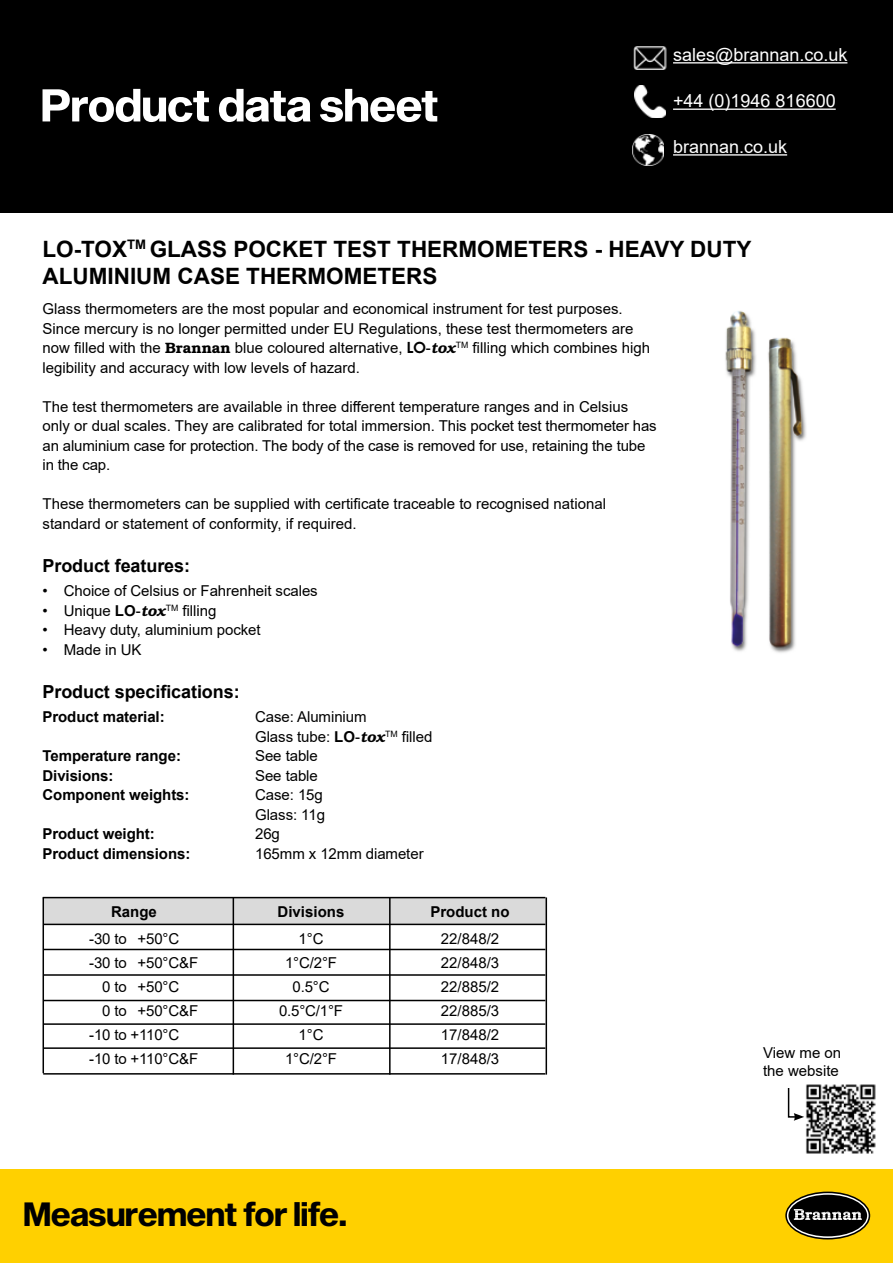
<style>
.page{position:relative;width:893px;height:1263px;background:#fff}
.page>*{position:absolute;margin:0;border:0;box-sizing:border-box;transform-origin:0 0}
.t1{font:33px "Sequel Sans Bold Disp";color:#000}
.t2{font:700 22.5px/27px "Arial";color:#000}
.t3{font:18px "Arial";color:#fff}
.t4{font:700 18px "Arial";letter-spacing:-.005em;color:#000}
.t5{font:15px/19.5px "Arial";color:#000}
.t6{font:700 15px "Arial";letter-spacing:-.005em;color:#000}
.s1{font-family:"Bookman";font-weight:600}
.s2{font-family:"Avant Garde";font-weight:600}
.s3{font-family:"Bookman";font-weight:600;font-style:italic}
.s4{font-weight:700}
</style>
<div class="page">
<div style="left:0;top:0;width:893px;height:213px;background:#000"></div>
<div style="left:0;top:1169px;width:893px;height:94px;background:#ffd000"></div>
<svg style="left:786px;top:1192px;width:83px;height:47px"></svg>
<div style="left:785px;top:1191px;width:85px;height:48px;border:2px solid #000;border-radius:50%"></div>
<div style="left:788px;top:1195px;width:79px;height:41px;background:#000;border-radius:50%"></div>
<svg style="left:794px;top:1209px;width:68px;height:11px"></svg>
<img style="left:633px;top:47px;width:34px;height:22px">
<hr style="left:673px;top:62px;width:174px;height:2px;background:#fff">
<img style="left:635px;top:86px;width:30px;height:32px">
<hr style="left:673px;top:109px;width:163px;height:1px;background:#fff">
<img style="left:633px;top:134px;width:31px;height:32px">
<hr style="left:673px;top:154px;width:114px;height:2px;background:#fff">
<svg style="left:43px;top:89px;width:394px;height:33px"></svg>
<img style="left:725px;top:311px;width:81px;height:342px">
<div style="left:43px;top:897px;width:503px;height:27px;background:#dadada"></div>
<hr style="left:43px;top:897px;width:502px;height:1px;background:#000">
<hr style="left:43px;top:924px;width:502px;height:1px;background:#000">
<hr style="left:43px;top:949px;width:502px;height:1px;background:#000">
<hr style="left:43px;top:974px;width:502px;height:2px;background:#000">
<hr style="left:43px;top:1000px;width:502px;height:1px;background:#000">
<hr style="left:43px;top:1023px;width:502px;height:2px;background:#000">
<hr style="left:43px;top:1047px;width:502px;height:2px;background:#000">
<hr style="left:43px;top:1073px;width:502px;height:1px;background:#000">
<hr style="left:43px;top:897px;width:1px;height:176px;background:#000">
<hr style="left:389px;top:898px;width:2px;height:176px;background:#000">
<hr style="left:546px;top:897px;width:1px;height:177px;background:#000">
<hr style="left:233px;top:897px;width:1px;height:177px;background:#000">
<img style="left:806px;top:1084px;width:70px;height:70px">
<svg style="left:787px;top:1088px;width:17px;height:33px"></svg>
<p class="t3" style="left:673px;top:42px;width:176px">sales@brannan.co.uk</p>
<p class="t3" style="left:673px;top:89px;width:164px">+44 (0)1946 816600</p>
<p class="t3" style="left:673px;top:134px;width:116px">brannan.co.uk</p>
<h2 class="t2" style="left:43px;top:235px;width:710px">LO-TOX<sup>TM</sup> GLASS POCKET TEST THERMOMETERS - HEAVY DUTY<br>ALUMINIUM CASE THERMOMETERS</h2>
<p class="t5" style="left:43px;top:299px;width:609px">Glass thermometers are the most popular and economical instrument for test purposes.<br>Since mercury is no longer permitted under EU Regulations, these test thermometers are now filled with the <span class="s1">Brannan</span> blue coloured alternative, <span class="s2">LO</span>-<span class="s3">tox</span><sup>TM</sup> filling which combines high legibility and accuracy with low levels of hazard.</p>
<p class="t5" style="left:43px;top:397px;width:616px">The test thermometers are available in three different temperature ranges and in Celsius only or dual scales. They are calibrated for total immersion. This pocket test thermometer has an aluminium case for protection. The body of the case is removed for use, retaining the tube in the cap.</p>
<p class="t5" style="left:43px;top:494px;width:565px">These thermometers can be supplied with certificate traceable to recognised national standard or statement of conformity, if required.</p>
<p class="t4" style="left:43px;top:553px;width:149px">Product features:</p>
<p class="t5" style="left:43px;top:581px;width:277px">• Choice of Celsius or Fahrenheit scales</p>
<p class="t5" style="left:43px;top:601px;width:176px">• Unique <span class="s4">LO</span>-<span class="s3">tox</span><sup>TM</sup> filling</p>
<p class="t5" style="left:43px;top:620px;width:220px">• Heavy duty, aluminium pocket</p>
<p class="t5" style="left:43px;top:640px;width:100px">• Made in UK</p>
<p class="t4" style="left:43px;top:679px;width:199px">Product specifications:</p>
<p class="t6" style="left:43px;top:706px;width:124px">Product material:</p>
<p class="t5" style="left:255px;top:707px;width:179px">Case: Aluminium<br>Glass tube: <span class="s4">LO</span>-<span class="s3">tox</span><sup>TM</sup> filled</p>
<p class="t6" style="left:43px;top:745px;width:140px">Temperature range:</p>
<p class="t5" style="left:255px;top:746px;width:64px">See table</p>
<p class="t6" style="left:43px;top:765px;width:73px">Divisions:</p>
<p class="t5" style="left:255px;top:766px;width:64px">See table</p>
<p class="t6" style="left:43px;top:784px;width:149px">Component weights:</p>
<p class="t5" style="left:255px;top:785px;width:71px">Case: 15g<br>Glass: 11g</p>
<p class="t6" style="left:43px;top:823px;width:114px">Product weight:</p>
<p class="t5" style="left:255px;top:824px;width:26px">26g</p>
<p class="t6" style="left:43px;top:843px;width:149px">Product dimensions:</p>
<p class="t5" style="left:255px;top:844px;width:170px">165mm x 12mm diameter</p>
<p class="t6" style="left:111px;top:901px;width:47px">Range</p>
<p class="t6" style="left:278px;top:901px;width:68px">Divisions</p>
<p class="t6" style="left:430px;top:901px;width:81px">Product no</p>
<p class="t5" style="left:89px;top:928px;width:92px">-30 to +50°C</p>
<p class="t5" style="left:299px;top:928px;width:26px">1°C</p>
<p class="t5" style="left:441px;top:928px;width:60px">22/848/2</p>
<p class="t5" style="left:89px;top:952px;width:110px">-30 to +50°C&amp;F</p>
<p class="t5" style="left:285px;top:952px;width:53px">1°C/2°F</p>
<p class="t5" style="left:441px;top:952px;width:60px">22/848/3</p>
<p class="t5" style="left:102px;top:976px;width:79px">0 to +50°C</p>
<p class="t5" style="left:293px;top:976px;width:39px">0.5°C</p>
<p class="t5" style="left:441px;top:976px;width:60px">22/885/2</p>
<p class="t5" style="left:102px;top:1000px;width:97px">0 to +50°C&amp;F</p>
<p class="t5" style="left:279px;top:1000px;width:66px">0.5°C/1°F</p>
<p class="t5" style="left:441px;top:1000px;width:60px">22/885/3</p>
<p class="t5" style="left:89px;top:1024px;width:92px">-10 to +110°C</p>
<p class="t5" style="left:299px;top:1024px;width:26px">1°C</p>
<p class="t5" style="left:441px;top:1024px;width:60px">17/848/2</p>
<p class="t5" style="left:89px;top:1048px;width:110px">-10 to +110°C&amp;F</p>
<p class="t5" style="left:285px;top:1048px;width:53px">1°C/2°F</p>
<p class="t5" style="left:441px;top:1048px;width:60px">17/848/3</p>
<p class="t5" style="left:763px;top:1044px;width:80px;line-height:18px">View me on the website</p>
<h1 class="t1" style="left:24px;top:1191px;width:325px">Measurement for life.</h1>
</div>
